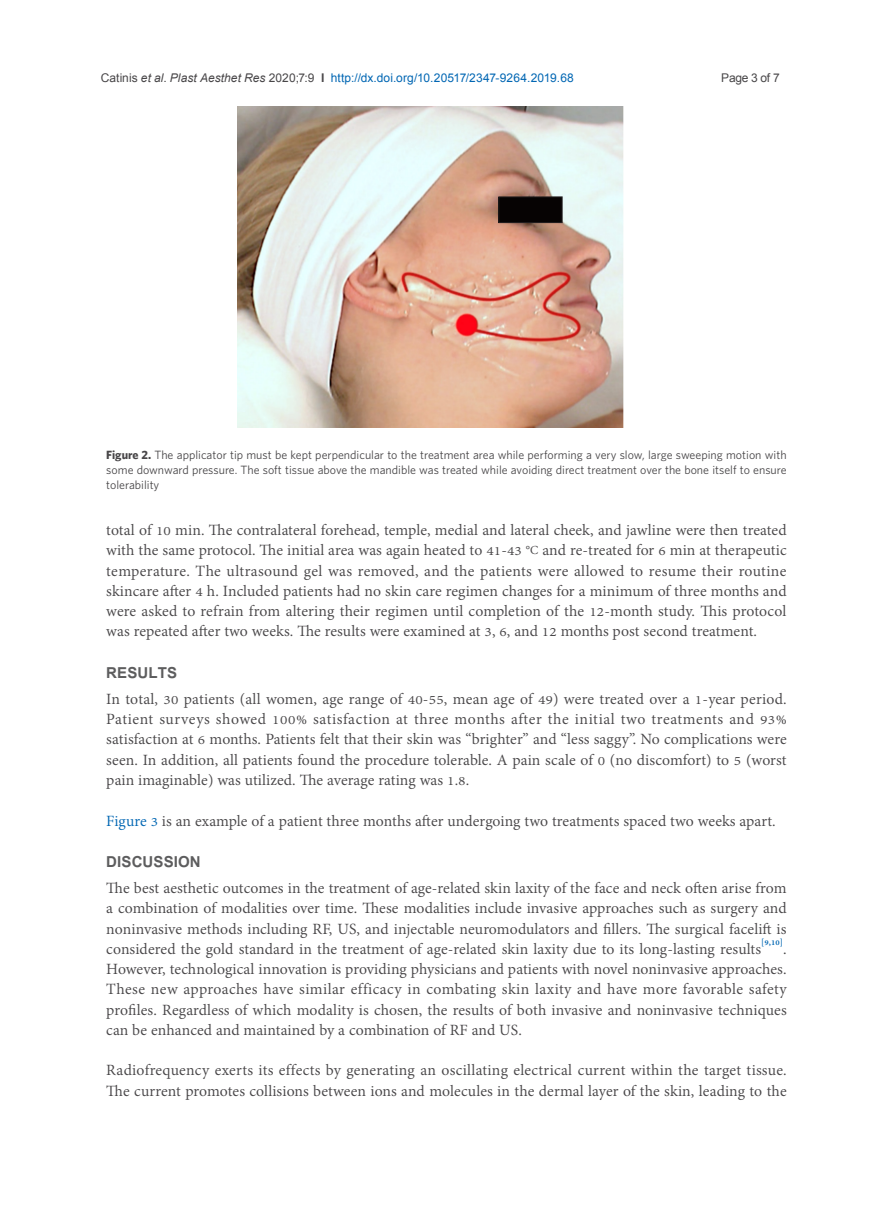
<style>
.page{position:relative;width:893px;height:1212px;background:#fff}
.page>*{position:absolute;margin:0;border:0;box-sizing:border-box;transform-origin:0 0}
.t1{font:700 21px "Utsaah";letter-spacing:.005em;color:#5d5d5e}
.t2{font:19.2px/20.2px "Adobe Thai";letter-spacing:.005em;color:#484648;text-align:justify}
.t3{font:12px/15px "Whitney";color:#484648;text-align:justify}
.t4{font:12px "Arial";letter-spacing:.01em;color:#0166b3}
.t5{font:12px "Arial";letter-spacing:-.025em;color:#484648}
.s1{color:#484648}
.s2{font-style:italic;color:#484648}
.s3{font-weight:700;color:#484648}
.s4{font-weight:700}
.s5{font-size:15px}
.s6{color:#0166b3}
</style>
<div class="page">
<img style="left:238px;top:106px;width:386px;height:321px">
<div style="left:499px;top:197px;width:63px;height:26px;background:#060303"></div>
<div style="left:499px;top:197px;width:63px;height:26px;border:1px solid #231f20"></div>
<p class="t4" style="left:101px;top:69px;width:474px"><span class="s1">Catinis</span> <span class="s2">et al</span><span class="s1">.</span> <span class="s2">Plast Aesthet Res</span> <span class="s1">2020;7:9</span> <span class="s3">I</span> http://dx.doi.org/10.20517/2347-9264.2019.68</p>
<p class="t5" style="left:721px;top:69px;width:60px">Page 3 of 7</p>
<p class="t3" style="left:106px;top:447px;width:682px"><span class="s4">Figure 2.</span> The applicator tip must be kept perpendicular to the treatment area while performing a very slow, large sweeping motion with some downward pressure. The soft tissue above the mandible was treated while avoiding direct treatment over the bone itself to ensure tolerability</p>
<p class="t2" style="left:106px;top:518px;width:682px">total of 10 min. The contralateral forehead, temple, medial and lateral cheek, and jawline were then treated with the same protocol. The initial area was again heated to 41-43 <span class="s5">°C</span> and re-treated for 6 min at therapeutic temperature. The ultrasound gel was removed, and the patients were allowed to resume their routine skincare after 4 h. Included patients had no skin care regimen changes for a minimum of three months and were asked to refrain from altering their regimen until completion of the 12-month study. This protocol was repeated after two weeks. The results were examined at 3, 6, and 12 months post second treatment.</p>
<p class="t1" style="left:106px;top:663px;width:72px">RESULTS</p>
<p class="t2" style="left:106px;top:687px;width:682px">In total, 30 patients (all women, age range of 40-55, mean age of 49) were treated over a 1-year period.<br>Patient surveys showed 100% satisfaction at three months after the initial two treatments and 93% satisfaction at 6 months. Patients felt that their skin was “brighter” and “less saggy”. No complications were seen. In addition, all patients found the procedure tolerable. A pain scale of 0 (no discomfort) to 5 (worst pain imaginable) was utilized. The average rating was 1.8.</p>
<p class="t2" style="left:106px;top:809px;width:671px"><span class="s6">Figure 3</span> is an example of a patient three months after undergoing two treatments spaced two weeks apart.</p>
<p class="t1" style="left:106px;top:852px;width:96px">DISCUSSION</p>
<p class="t2" style="left:106px;top:876px;width:682px">The best aesthetic outcomes in the treatment of age-related skin laxity of the face and neck often arise from a combination of modalities over time. These modalities include invasive approaches such as surgery and noninvasive methods including RF, US, and injectable neuromodulators and fillers. The surgical facelift is considered the gold standard in the treatment of age-related skin laxity due to its long-lasting results<sup>[9,10]</sup>.<br>However, technological innovation is providing physicians and patients with novel noninvasive approaches.<br>These new approaches have similar efficacy in combating skin laxity and have more favorable safety profiles. Regardless of which modality is chosen, the results of both invasive and noninvasive techniques can be enhanced and maintained by a combination of RF and US.</p>
<p class="t2" style="left:106px;top:1058px;width:682px">Radiofrequency exerts its effects by generating an oscillating electrical current within the target tissue.<br>The current promotes collisions between ions and molecules in the dermal layer of the skin, leading to the</p>
</div>
